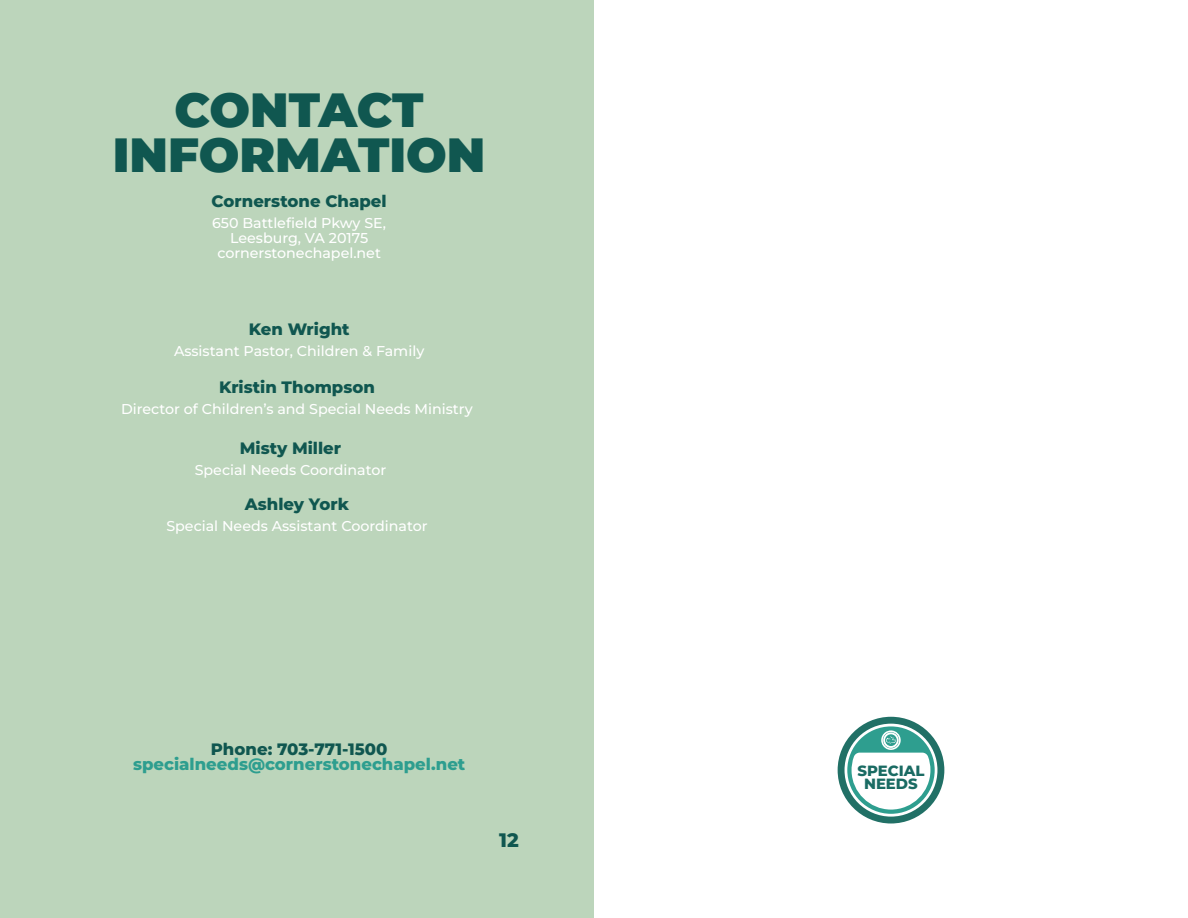
<style>
.page{position:relative;width:1188px;height:918px;background:#fff}
.page>*{position:absolute;margin:0;border:0;box-sizing:border-box;transform-origin:0 0}
.t1{font:900 48px/45px "Montserrat";color:#105750;text-align:center}
.t2{font:800 19.5px "Montserrat";color:#105750}
.t3{font:800 16.5px "Montserrat";color:#105750}
.t4{font:800 16.5px "Montserrat";color:#2e9e8f}
.t5{font:800 14.85px/13.2px "Montserrat";color:#1a6b63;text-align:center}
.t6{font:500 14.25px/15px "Montserrat";color:#fff;text-align:center}
</style>
<div class="page">
<div style="left:0;top:0;width:594px;height:918px;background:#bcd5bb"></div>
<svg style="left:838px;top:717px;width:106px;height:107px"></svg>
<h1 class="t1" style="left:113px;top:88px;width:374px">CONTACT<br>INFORMATION</h1>
<p class="t3" style="left:212px;top:193px;width:177px">Cornerstone Chapel</p>
<p class="t6" style="left:212px;top:215px;width:176px">650 Battlefield Pkwy SE,<br>Leesburg, VA 20175 cornerstonechapel.net</p>
<p class="t3" style="left:249px;top:321px;width:102px">Ken Wright</p>
<p class="t6" style="left:174px;top:344px;width:252px">Assistant Pastor, Children &amp; Family</p>
<p class="t3" style="left:219px;top:379px;width:157px">Kristin Thompson</p>
<p class="t6" style="left:121px;top:402px;width:353px">Director of Children’s and Special Needs Ministry</p>
<p class="t3" style="left:240px;top:440px;width:103px">Misty Miller</p>
<p class="t6" style="left:195px;top:463px;width:193px">Special Needs Coordinator</p>
<p class="t3" style="left:245px;top:496px;width:106px">Ashley York</p>
<p class="t6" style="left:166px;top:519px;width:263px">Special Needs Assistant Coordinator</p>
<p class="t3" style="left:211px;top:741px;width:178px">Phone: 703-771-1500</p>
<p class="t4" style="left:133px;top:756px;width:334px">specialneeds@cornerstonechapel.net</p>
<h2 class="t2" style="left:499px;top:831px;width:21px">12</h2>
<p class="t5" style="left:857px;top:765px;width:69px">SPECIAL<br>NEEDS</p>
</div>
